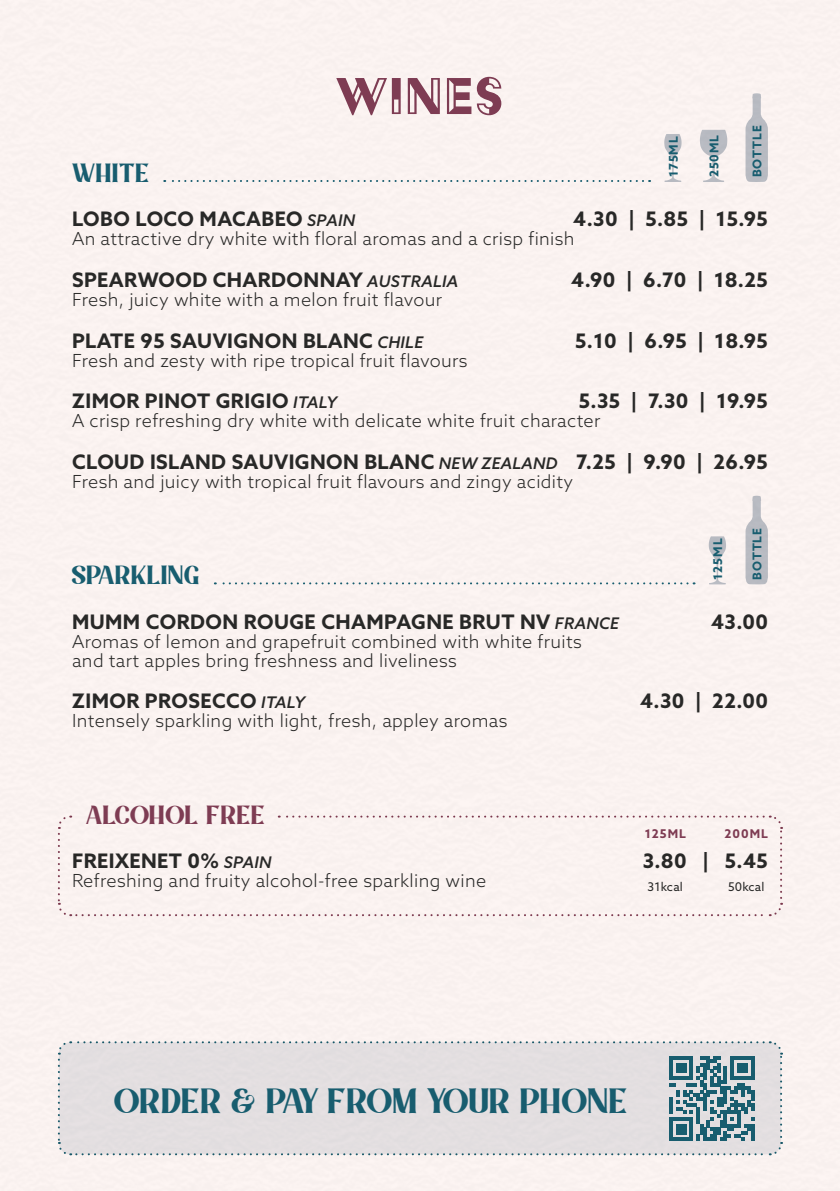
<style>
.page{position:relative;width:840px;height:1191px;background:#fff}
.page>*{position:absolute;margin:0;border:0;box-sizing:border-box;transform-origin:0 0}
.t1{font:60px "Acier BAT Text Noir";letter-spacing:.02em;color:#7e3c53}
.t2{font:32px "Mount Hills";letter-spacing:.02em;color:#185d6f}
.t3{font:24px "Mount Hills";letter-spacing:.02em;color:#185d6f}
.t4{font:24px "Mount Hills";letter-spacing:.02em;color:#7e3c53}
.t5{font:700 20px "Azo Sans";letter-spacing:.02em;color:#282827}
.t6{font:300 18px/19px "Azo Sans";letter-spacing:.02em;color:#282827}
.t7{font:700 12px "Azo Sans";letter-spacing:.08em;color:#185d6f}
.t8{font:12px "Azo Sans";letter-spacing:.02em;color:#282827}
.t9{font:700 12px "Azo Sans";letter-spacing:.08em;color:#7e3c53}
.s1{font-weight:500;font-style:italic;font-size:16px}
</style>
<div class="page">
<div style="left:0;top:0;width:839px;height:1191px;background:#fef6f4"></div>
<svg style="left:57px;top:815px;width:725px;height:102px"></svg>
<svg style="left:745px;top:93px;width:22px;height:89px"></svg>
<svg style="left:745px;top:495px;width:22px;height:89px"></svg>
<svg style="left:699px;top:130px;width:27px;height:52px"></svg>
<svg style="left:664px;top:134px;width:17px;height:48px"></svg>
<svg style="left:708px;top:536px;width:17px;height:48px"></svg>
<svg style="left:164px;top:180px;width:474px;height:2px"></svg>
<svg style="left:215px;top:582px;width:472px;height:2px"></svg>
<svg style="left:57px;top:1041px;width:725px;height:115px;background:#d8d7da"></svg>
<h3 class="t3" style="left:72px;top:157px;width:78px">WHIT E</h3>
<h1 class="t1" style="left:335px;top:64px;width:170px">WINES</h1>
<p class="t7" style="left:665px;top:177px;width:43px;rotate:-90deg">175ML</p>
<p class="t7" style="left:705px;top:177px;width:44px;rotate:-90deg">250ML</p>
<p class="t7" style="left:748px;top:177px;width:53px;rotate:-90deg">BOTTLE</p>
<p class="t5" style="left:72px;top:206px;width:284px">LOBO LOCO MACABEO <span class="s1">SPAIN</span></p>
<p class="t5" style="left:573px;top:206px;width:196px">4.30 | 5.85 | 15.95</p>
<p class="t6" style="left:72px;top:229px;width:503px">An attractive dry white with floral aromas and a crisp finish</p>
<p class="t5" style="left:72px;top:266px;width:387px">SPEARWOOD CHARDONNAY <span class="s1">AUSTRALIA</span></p>
<p class="t5" style="left:571px;top:266px;width:198px">4.90 | 6.70 | 18.25</p>
<p class="t6" style="left:72px;top:290px;width:371px">Fresh, juicy white with a melon fruit flavour</p>
<p class="t5" style="left:72px;top:327px;width:352px">PLATE 95 SAUVIGNON BLANC <span class="s1">CHILE</span></p>
<p class="t5" style="left:574px;top:327px;width:194px">5.10 | 6.95 | 18.95</p>
<p class="t6" style="left:72px;top:350px;width:397px">Fresh and zesty with ripe tropical fruit flavours</p>
<p class="t5" style="left:72px;top:388px;width:266px">ZIMOR PINOT GRIGIO <span class="s1">ITALY</span></p>
<p class="t5" style="left:578px;top:388px;width:190px">5.35 | 7.30 | 19.95</p>
<p class="t6" style="left:72px;top:411px;width:529px">A crisp refreshing dry white with delicate white fruit character</p>
<p class="t5" style="left:72px;top:448px;width:697px">CLOUD ISLAND SAUVIGNON BLANC <span class="s1">NEW ZEALAND</span> 7.25 | 9.90 | 26.95</p>
<p class="t6" style="left:72px;top:472px;width:502px">Fresh and juicy with tropical fruit flavours and zingy acidity</p>
<h3 class="t3" style="left:72px;top:559px;width:129px">SPARKLING</h3>
<p class="t7" style="left:709px;top:580px;width:43px;rotate:-90deg">125ML</p>
<p class="t7" style="left:748px;top:580px;width:53px;rotate:-90deg">BOTTLE</p>
<p class="t5" style="left:72px;top:608px;width:548px">MUMM CORDON ROUGE CHAMPAGNE BRUT NV <span class="s1">FRANCE</span></p>
<p class="t5" style="left:710px;top:608px;width:58px">43.00</p>
<p class="t6" style="left:72px;top:631px;width:511px">Aromas of lemon and grapefruit combined with white fruits and tart apples bring freshness and liveliness</p>
<p class="t5" style="left:72px;top:688px;width:234px">ZIMOR PROSECCO <span class="s1">ITALY</span></p>
<p class="t5" style="left:639px;top:688px;width:129px">4.30 | 22.00</p>
<p class="t6" style="left:72px;top:711px;width:436px">Intensely sparkling with light, fresh, appley aromas</p>
<h3 class="t4" style="left:86px;top:798px;width:180px">ALCOHOL F REE</h3>
<p class="t9" style="left:644px;top:825px;width:43px">125ML</p>
<p class="t9" style="left:724px;top:825px;width:45px">200ML</p>
<p class="t5" style="left:72px;top:847px;width:201px">FREIXENET 0% <span class="s1">SPAIN</span></p>
<p class="t5" style="left:642px;top:847px;width:127px">3.80 | 5.45</p>
<p class="t6" style="left:72px;top:870px;width:415px">Refreshing and fruity alcohol-free sparkling wine</p>
<p class="t8" style="left:647px;top:879px;width:37px">31kcal</p>
<p class="t8" style="left:727px;top:879px;width:38px">50kcal</p>
<h2 class="t2" style="left:114px;top:1078px;width:514px">ORDER &amp; PAY F ROM YOUR PHONE</h2>
</div>
